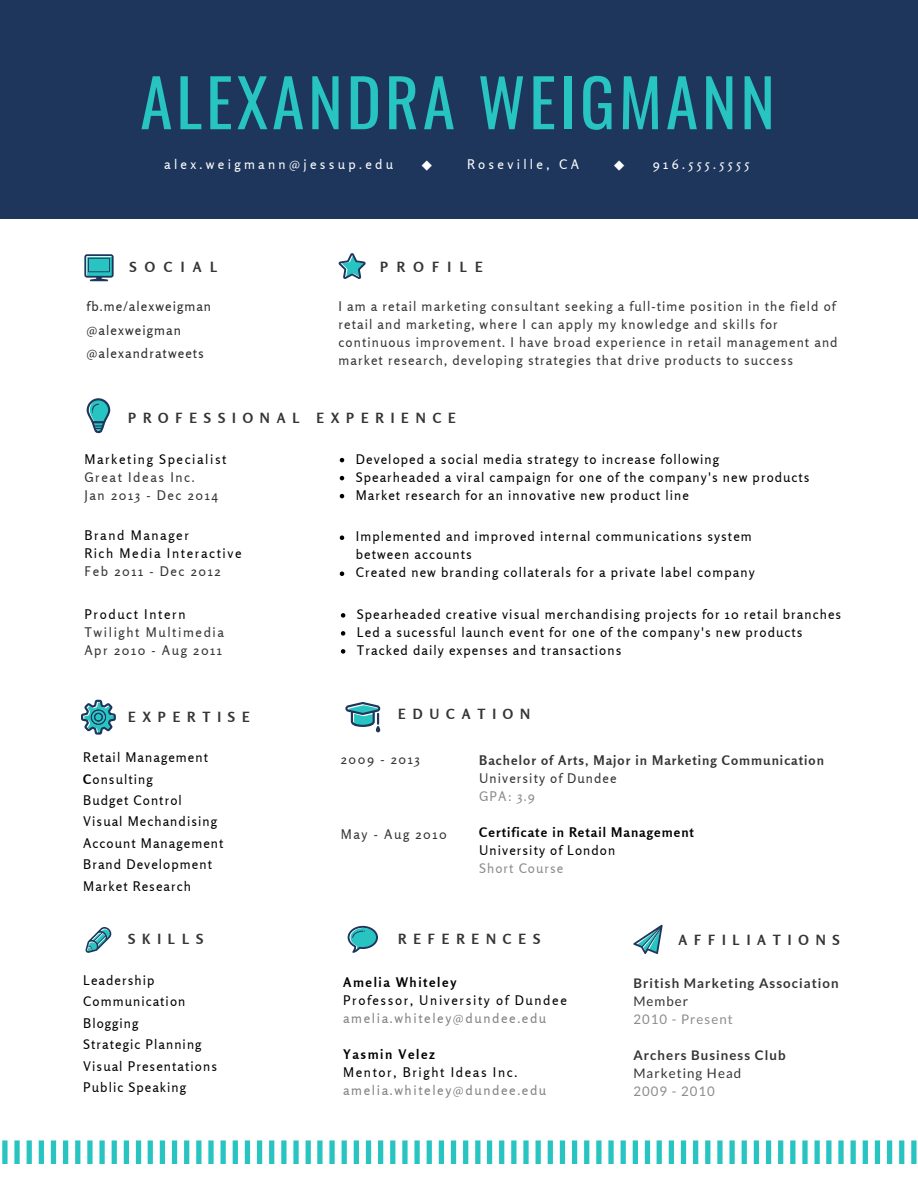
<style>
.page{position:relative;width:918px;height:1188px;background:#fff}
.page>*{position:absolute;margin:0;border:0;box-sizing:border-box;transform-origin:0 0}
.t1{font:65.4px "Oswald";letter-spacing:.06em;color:#27c4c1}
.t2{font:700 13.95px "Rosario";letter-spacing:.49em;color:#353535}
.t3{font:700 13.95px "Rosario";letter-spacing:.6em;color:#353535}
.t4{font:13.2px/21.3px "Rosario";letter-spacing:.08em;color:#000}
.t5{font:13.2px/18px "Rosario";letter-spacing:.08em;color:#353535}
.t6{font:13.2px/18px "Rosario";letter-spacing:.12em;color:#000}
.t7{font:13.2px/18px "Rosario";letter-spacing:.12em;color:#353535}
.t8{font:13.2px "Rosario";letter-spacing:.12em;color:#828282}
.t9{font:13.2px "Rosario";letter-spacing:.25em;color:#fff}
.t10{font:700 13.2px "Lato";letter-spacing:.08em;color:#353535}
.t11{font:13.2px/23.7px "Rosario";letter-spacing:.08em;color:#2a2a2a}
.t12{font:700 13.2px "Rosario";letter-spacing:.08em;color:#353535}
.t13{font:700 13.2px "Rosario";letter-spacing:.08em;color:#000}
.t14{font:700 13.2px "Rosario";letter-spacing:.12em;color:#000}
.t15{font:13.2px "Lato";letter-spacing:.08em;color:#8c8c8c}
.t16{font:13.2px "Lato";letter-spacing:.08em;color:#353535}
.t17{font:13.2px "Rosario";letter-spacing:.08em;color:#8c8c8c}
.t18{font:13.2px "DejaVu Sans";color:#fff}
.s1{font-family:"DejaVu Sans"}
.s2{font-weight:700}
</style>
<div class="page">
<div style="left:0;top:0;width:918px;height:219px;background:#1e365c"></div>
<svg style="left:340px;top:458px;width:4px;height:4px"></svg>
<svg style="left:340px;top:476px;width:4px;height:4px"></svg>
<svg style="left:340px;top:494px;width:4px;height:4px"></svg>
<svg style="left:341px;top:613px;width:4px;height:5px"></svg>
<svg style="left:341px;top:631px;width:4px;height:5px"></svg>
<svg style="left:341px;top:649px;width:4px;height:5px"></svg>
<svg style="left:340px;top:536px;width:4px;height:4px"></svg>
<svg style="left:340px;top:572px;width:4px;height:4px"></svg>
<svg style="left:2px;top:1140px;width:139px;height:23px"></svg>
<svg style="left:148px;top:1140px;width:163px;height:23px"></svg>
<svg style="left:317px;top:1140px;width:163px;height:23px"></svg>
<svg style="left:487px;top:1140px;width:163px;height:23px"></svg>
<svg style="left:657px;top:1140px;width:163px;height:23px"></svg>
<svg style="left:826px;top:1140px;width:91px;height:23px"></svg>
<svg style="left:345px;top:702px;width:35px;height:30px"></svg>
<svg style="left:84px;top:254px;width:30px;height:27px"></svg>
<svg style="left:339px;top:253px;width:27px;height:26px"></svg>
<svg style="left:87px;top:398px;width:23px;height:35px"></svg>
<svg style="left:86px;top:927px;width:25px;height:26px"></svg>
<svg style="left:348px;top:926px;width:30px;height:27px"></svg>
<svg style="left:633px;top:925px;width:30px;height:29px"></svg>
<svg style="left:81px;top:700px;width:35px;height:35px"></svg>
<h1 class="t1" style="left:140px;top:51px;width:636px">ALEXANDRA WEIGMANN</h1>
<p class="t9" style="left:164px;top:156px;width:231px">alex.weigmann@jessup.edu</p>
<p class="t18" style="left:422px;top:156px;width:12px">◆</p>
<p class="t9" style="left:467px;top:156px;width:113px">Roseville, CA</p>
<p class="t9" style="left:614px;top:156px;width:137px"><span class="s1">◆</span> 916.555.5555</p>
<p class="t2" style="left:129px;top:258px;width:90px">SOCIAL</p>
<p class="t11" style="left:87px;top:294px;width:126px">fb.me/alexweigman @alexweigman @alexandratweets</p>
<p class="t3" style="left:380px;top:258px;width:104px">PROFILE</p>
<p class="t5" style="left:339px;top:297px;width:501px">I am a retail marketing consultant seeking a full-time position in the field of retail and marketing, where I can apply my knowledge and skills for continuous improvement. I have broad experience in retail management and market research, developing strategies that drive products to success</p>
<p class="t2" style="left:128px;top:409px;width:329px">PROFESSIONAL EXPERIENCE</p>
<p class="t6" style="left:84px;top:450px;width:144px">Marketing Specialist</p>
<p class="t7" style="left:84px;top:468px;width:135px">Great Ideas Inc.<br>Jan 2013 - Dec 2014</p>
<p class="t6" style="left:84px;top:526px;width:159px">Brand Manager<br>Rich Media Interactive</p>
<p class="t7" style="left:84px;top:562px;width:138px">Feb 2011 - Dec 2012</p>
<p class="t6" style="left:84px;top:605px;width:103px">Product Intern</p>
<p class="t7" style="left:84px;top:623px;width:141px">Twilight Multimedia<br>Apr 2010 - Aug 2011</p>
<p class="t4" style="left:356px;top:450px;width:455px;line-height:18px">Developed a social media strategy to increase following<br>Spearheaded a viral campaign for one of the company's new products<br>Market research for an innovative new product line</p>
<p class="t4" style="left:356px;top:527px;width:400px;line-height:18px">Implemented and improved internal communications system between accounts<br>Created new branding collaterals for a private label company</p>
<p class="t4" style="left:357px;top:605px;width:486px;line-height:18px">Spearheaded creative visual merchandising projects for 10 retail branches<br>Led a sucessful launch event for one of the company's new products<br>Tracked daily expenses and transactions</p>
<p class="t2" style="left:128px;top:708px;width:123px">EXPERTISE</p>
<p class="t4" style="left:83px;top:747px;width:142px">Retail Management<br><span class="s2">C</span>onsulting<br>Budget Control<br>Visual Mechandising<br>Account Management<br>Brand Development<br>Market Research</p>
<p class="t2" style="left:128px;top:930px;width:77px">SKILLS</p>
<p class="t4" style="left:83px;top:969px;width:135px">Leadership<br>Communication<br>Blogging<br>Strategic Planning<br>Visual Presentations<br>Public Speaking</p>
<p class="t2" style="left:398px;top:705px;width:133px">EDUCATION</p>
<p class="t7" style="left:341px;top:750px;width:80px">2009 - 2013</p>
<p class="t12" style="left:479px;top:752px;width:346px">Bachelor of Arts, Major in Marketing Communication</p>
<p class="t5" style="left:479px;top:769px;width:139px">University of Dundee</p>
<p class="t17" style="left:479px;top:788px;width:57px">GPA: 3.9</p>
<p class="t13" style="left:479px;top:824px;width:216px">Certificate in Retail Management</p>
<p class="t4" style="left:479px;top:839px;width:138px">University of London</p>
<p class="t17" style="left:479px;top:860px;width:86px">Short Course</p>
<p class="t7" style="left:341px;top:825px;width:107px">May - Aug 2010</p>
<p class="t2" style="left:398px;top:930px;width:144px">REFERENCES</p>
<p class="t14" style="left:343px;top:974px;width:115px">Amelia Whiteley</p>
<p class="t6" style="left:343px;top:991px;width:225px">Professor, University of Dundee</p>
<p class="t8" style="left:343px;top:1010px;width:205px">amelia.whiteley@dundee.edu</p>
<p class="t14" style="left:343px;top:1046px;width:94px">Yasmin Velez</p>
<p class="t6" style="left:343px;top:1063px;width:176px">Mentor, Bright Ideas Inc.</p>
<p class="t8" style="left:343px;top:1082px;width:205px">amelia.whiteley@dundee.edu</p>
<p class="t2" style="left:678px;top:931px;width:163px">AFFILIATIONS</p>
<p class="t10" style="left:633px;top:975px;width:207px">British Marketing Association</p>
<p class="t16" style="left:633px;top:993px;width:56px">Member</p>
<p class="t15" style="left:633px;top:1011px;width:101px">2010 - Present</p>
<p class="t10" style="left:633px;top:1047px;width:154px">Archers Business Club</p>
<p class="t16" style="left:633px;top:1065px;width:109px">Marketing Head</p>
<p class="t15" style="left:633px;top:1083px;width:83px">2009 - 2010</p>
</div>
